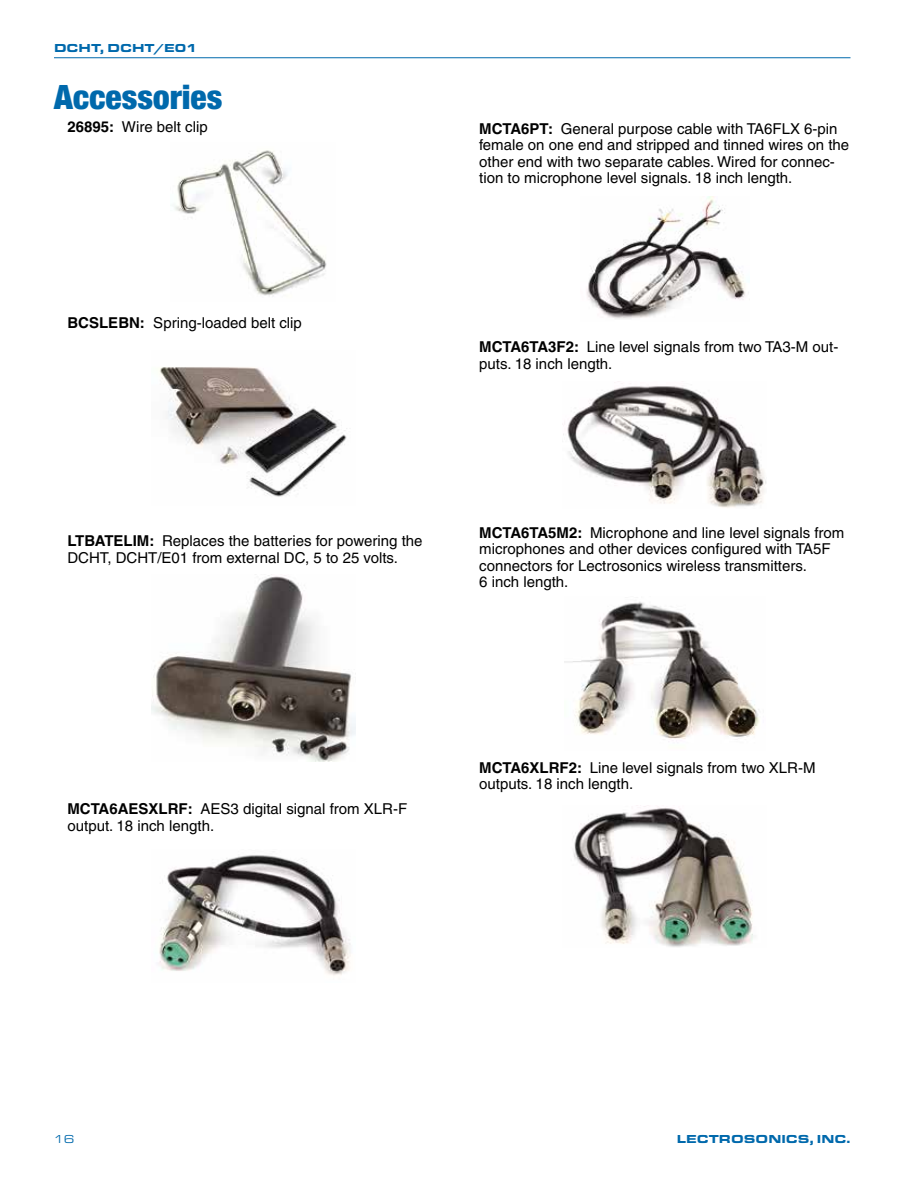
<style>
.page{position:relative;width:918px;height:1188px;background:#fff}
.page>*{position:absolute;margin:0;border:0;box-sizing:border-box;transform-origin:0 0}
.t1{font:900 condensed 36px "Sans";color:#0069ac}
.t2{font:15px/16.5px "Helvetica";color:#000}
.t3{font:900 12px "Eurostile Extended";color:#0069ac}
.t4{font:12px "Eurostile Extended";color:#0069ac}
.s1{font-weight:700}
</style>
<div class="page">
<hr style="left:54px;top:57px;width:796px;height:1px;background:#0069ac">
<img style="left:174px;top:150px;width:153px;height:146px">
<img style="left:159px;top:367px;width:188px;height:130px">
<img style="left:151px;top:574px;width:204px;height:188px">
<img style="left:159px;top:855px;width:192px;height:121px">
<img style="left:586px;top:196px;width:159px;height:123px">
<img style="left:563px;top:386px;width:204px;height:122px">
<img style="left:564px;top:602px;width:196px;height:139px">
<img style="left:573px;top:806px;width:180px;height:141px">
<p class="t3" style="left:54px;top:41px;width:145px">DCHT, DCHT/E01</p>
<h1 class="t1" style="left:54px;top:75px;width:170px">Accessories</h1>
<p class="t2" style="left:68px;top:119px;width:142px"><span class="s1">26895:</span> Wire belt clip</p>
<p class="t2" style="left:68px;top:314px;width:236px"><span class="s1">BCSLEBN:</span> Spring-loaded belt clip</p>
<p class="t2" style="left:479px;top:120px;width:371px"><span class="s1">MCTA6PT:</span> General purpose cable with TA6FLX 6-pin female on one end and stripped and tinned wires on the other end with two separate cables. Wired for connec&shy;tion to microphone level signals. 18 inch length.</p>
<p class="t2" style="left:479px;top:339px;width:361px"><span class="s1">MCTA6TA3F2:</span> Line level signals from two TA3-M out&shy;puts. 18 inch length.</p>
<p class="t2" style="left:68px;top:533px;width:357px"><span class="s1">LTBATELIM:</span> Replaces the batteries for powering the<br>DCHT, DCHT/E01 from external DC, 5 to 25 volts.</p>
<p class="t2" style="left:479px;top:524px;width:367px"><span class="s1">MCTA6TA5M2:</span> Microphone and line level signals from microphones and other devices configured with TA5F connectors for Lectrosonics wireless transmitters.<br>6 inch length.</p>
<p class="t2" style="left:68px;top:800px;width:341px"><span class="s1">MCTA6AESXLRF:</span> AES3 digital signal from XLR-F output. 18 inch length.</p>
<p class="t2" style="left:479px;top:759px;width:338px"><span class="s1">MCTA6XLRF2:</span> Line level signals from two XLR-M outputs. 18 inch length.</p>
<p class="t4" style="left:54px;top:1133px;width:22px">16</p>
<p class="t3" style="left:677px;top:1132px;width:175px">LECTROSONICS, INC.</p>
</div>
